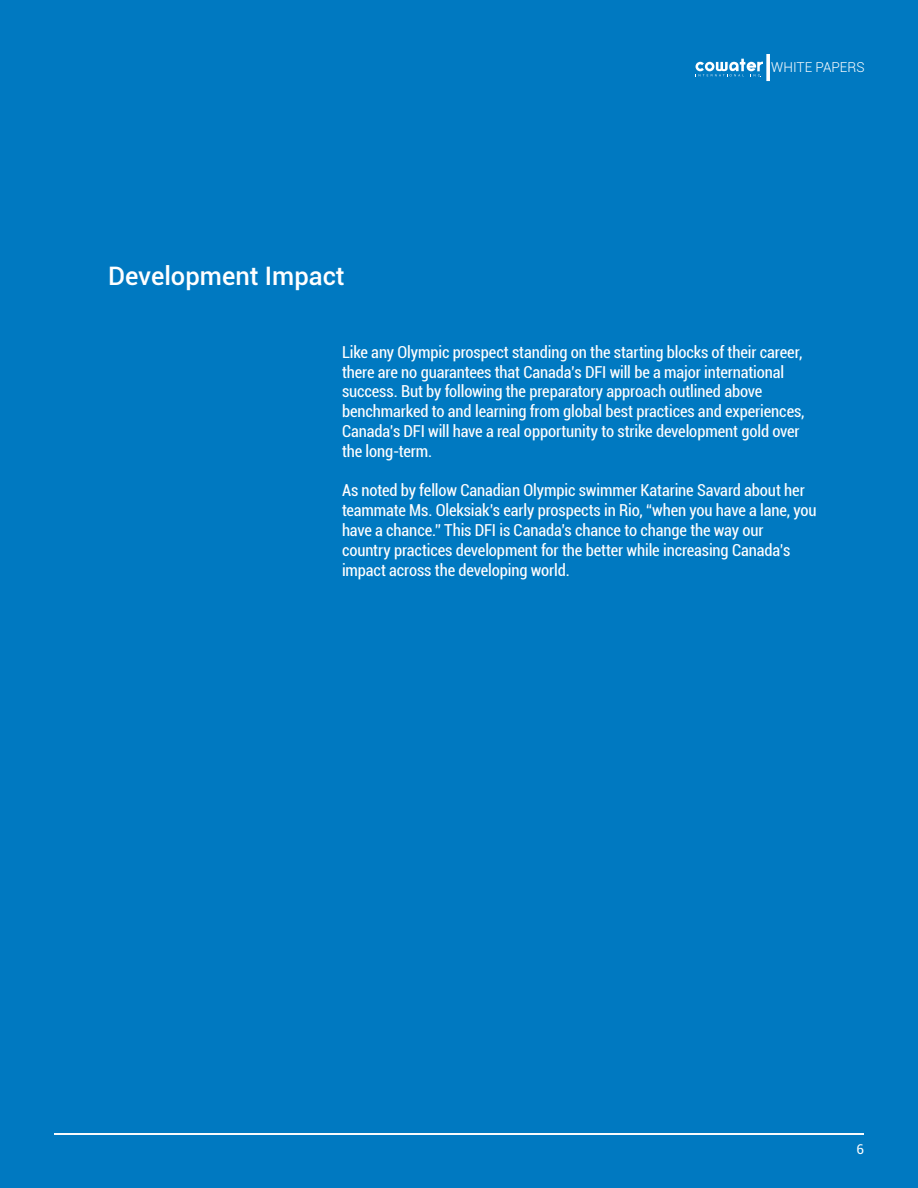
<style>
.page{position:relative;width:918px;height:1188px;background:#0079c1}
.page>*{position:absolute;margin:0;border:0;box-sizing:border-box;transform-origin:0 0}
.t1{font:500 25.5px "Roboto";color:#fff}
.t2{font:condensed 16.5px/19.8px "Roboto";letter-spacing:-.005em;color:#fff}
.t3{font:300 13.65px "Roboto";color:#fff}
.t4{font:13.5px "Roboto";color:#fff}
</style>
<div class="page">
<hr style="left:54px;top:1133px;width:810px;height:2px;background:#fff">
<svg style="left:766px;top:54px;width:4px;height:27px"></svg>
<svg style="left:696px;top:59px;width:67px;height:18px"></svg>
<h1 class="t1" style="left:108px;top:258px;width:238px">Development Impact</h1>
<p class="t3" style="left:771px;top:57px;width:95px">WHITE PAPERS</p>
<p class="t2" style="left:342px;top:341px;width:464px">Like any Olympic prospect standing on the starting blocks of their career, there are no guarantees that Canada’s DFI will be a major international success. But by following the preparatory approach outlined above benchmarked to and learning from global best practices and experiences, Canada’s DFI will have a real opportunity to strike development gold over the long-term.</p>
<p class="t2" style="left:342px;top:480px;width:476px">As noted by fellow Canadian Olympic swimmer Katarine Savard about her teammate Ms. Oleksiak’s early prospects in Rio, “when you have a lane, you have a chance.” This DFI is Canada’s chance to change the way our<br>country practices development for the better while increasing Canada’s impact across the developing world.</p>
<p class="t4" style="left:856px;top:1140px;width:9px">6</p>
</div>
